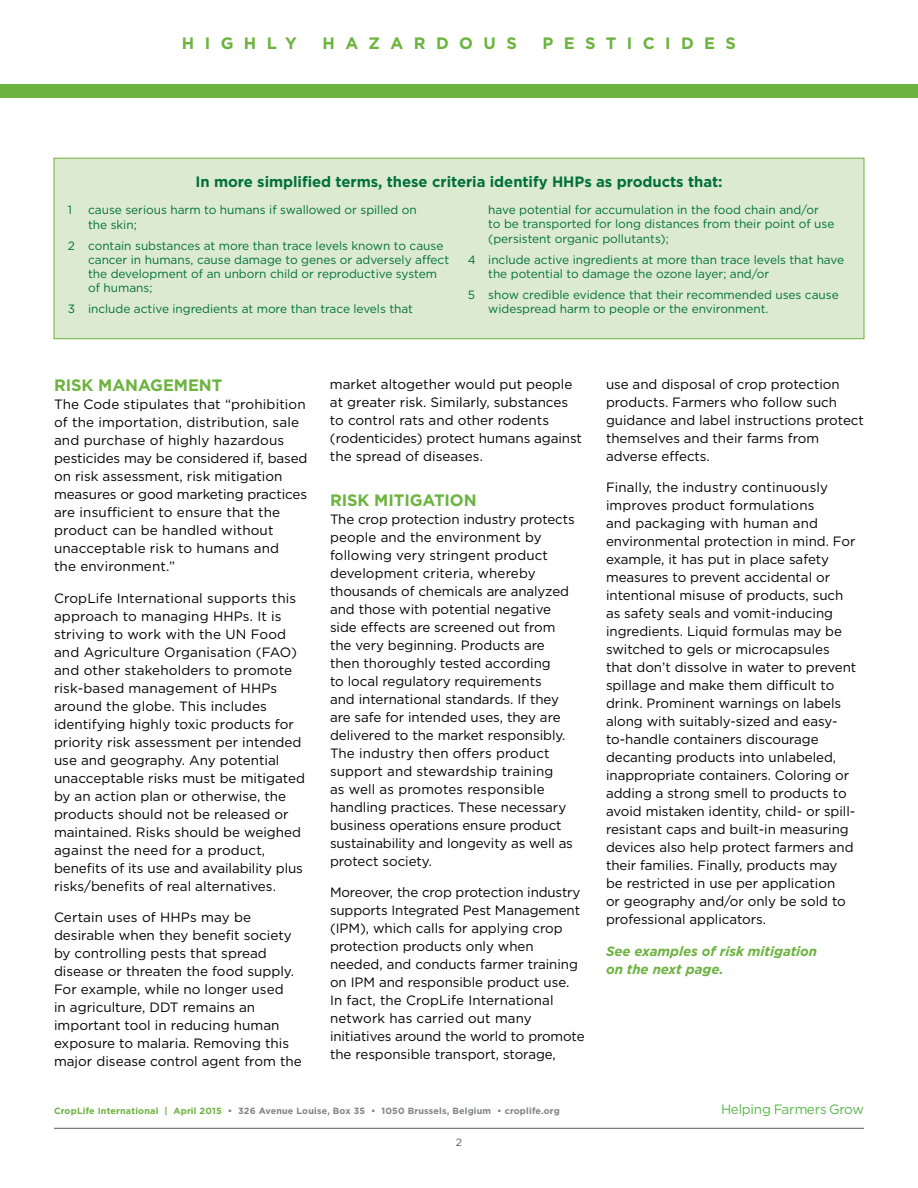
<style>
.page{position:relative;width:918px;height:1188px;background:#fff}
.page>*{position:absolute;margin:0;border:0;box-sizing:border-box;transform-origin:0 0}
.t1{font:700 16.5px "Gotham";letter-spacing:-.005em;color:#6cb33f}
.t2{font:700 16.5px "Gotham";letter-spacing:.635em;color:#6cb33f}
.t3{font:700 15px "Gotham";letter-spacing:-.005em;color:#00703c}
.t4{font:13.5px/18px "Gotham";letter-spacing:-.005em;color:#000}
.t5{font:italic 700 13.5px/18.3px "Gotham";letter-spacing:-.005em;color:#6cb33f}
.t6{font:13.5px "Gotham";letter-spacing:-.02em;color:#58b947}
.t7{font:12px/14.2px "Gotham";letter-spacing:-.005em;color:#00703c}
.t8{font:10.5px "Gotham";color:#58595b}
.t9{font:700 9px "Gotham";letter-spacing:.02em;color:#808285}
.s1{color:#6cb33f}
</style>
<div class="page">
<hr style="left:54px;top:1128px;width:810px;height:1px;background:#58595b">
<div style="left:0;top:84px;width:918px;height:14px;background:#6cb33f"></div>
<div style="left:54px;top:158px;width:810px;height:181px;background:#dcead0"></div>
<div style="left:54px;top:158px;width:810px;height:181px;border:1px solid #6cb33f"></div>
<p class="t1" style="left:182px;top:32px;width:116px">HIGHLY</p>
<p class="t2" style="left:323px;top:32px;width:196px">HAZARDOUS</p>
<p class="t2" style="left:543px;top:32px;width:195px">PESTICIDES</p>
<p class="t3" style="left:195px;top:172px;width:529px">In more simplified terms, these criteria identify HHPs as products that:</p>
<p class="t7" style="left:68px;top:203px;width:6px">1</p>
<p class="t7" style="left:88px;top:203px;width:330px">cause serious harm to humans if swallowed or spilled on the skin;</p>
<p class="t7" style="left:88px;top:238px;width:363px;text-indent:-20px">2 contain substances at more than trace levels known to cause cancer in humans, cause damage to genes or adversely affect the development of an unborn child or reproductive system of humans;</p>
<p class="t7" style="left:68px;top:302px;width:347px">3 include active ingredients at more than trace levels that</p>
<p class="t7" style="left:488px;top:203px;width:348px">have potential for accumulation in the food chain and/or<br>to be transported for long distances from their point of use (persistent organic pollutants);</p>
<p class="t7" style="left:488px;top:252px;width:357px;text-indent:-20px">4 include active ingredients at more than trace levels that have the potential to damage the ozone layer; and/or</p>
<p class="t7" style="left:488px;top:287px;width:352px;text-indent:-20px">5 show credible evidence that their recommended uses cause widespread harm to people or the environment.</p>
<p class="t1" style="left:54px;top:374px;width:170px">RISK MANAGEMENT</p>
<p class="t4" style="left:54px;top:395px;width:255px">The Code stipulates that “prohibition of the importation, distribution, sale and purchase of highly hazardous pesticides may be considered if, based on risk assessment, risk mitigation measures or good marketing practices are insufficient to ensure that the product can be handled without unacceptable risk to humans and<br>the environment.”</p>
<p class="t4" style="left:54px;top:589px;width:253px">CropLife International supports this approach to managing HHPs. It is striving to work with the UN Food and Agriculture Organisation (FAO) and other stakeholders to promote risk-based management of HHPs around the globe. This includes identifying highly toxic products for priority risk assessment per intended use and geography. Any potential unacceptable risks must be mitigated by an action plan or otherwise, the products should not be released or maintained. Risks should be weighed against the need for a product, benefits of its use and availability plus risks/benefits of real alternatives.</p>
<p class="t4" style="left:54px;top:908px;width:249px">Certain uses of HHPs may be desirable when they benefit society by controlling pests that spread disease or threaten the food supply.<br>For example, while no longer used<br>in agriculture, DDT remains an important tool in reducing human exposure to malaria. Removing this major disease control agent from the</p>
<p class="t4" style="left:330px;top:375px;width:253px">market altogether would put people at greater risk. Similarly, substances to control rats and other rodents (rodenticides) protect humans against the spread of diseases.</p>
<p class="t1" style="left:330px;top:489px;width:148px">RISK MITIGATION</p>
<p class="t4" style="left:330px;top:510px;width:246px">The crop protection industry protects people and the environment by following very stringent product development criteria, whereby thousands of chemicals are analyzed and those with potential negative side effects are screened out from the very beginning. Products are then thoroughly tested according<br>to local regulatory requirements<br>and international standards. If they are safe for intended uses, they are delivered to the market responsibly.<br>The industry then offers product support and stewardship training<br>as well as promotes responsible handling practices. These necessary business operations ensure product sustainability and longevity as well as protect society.</p>
<p class="t4" style="left:330px;top:883px;width:256px">Moreover, the crop protection industry supports Integrated Pest Management (IPM), which calls for applying crop protection products only when needed, and conducts farmer training on IPM and responsible product use.<br>In fact, the CropLife International network has carried out many initiatives around the world to promote the responsible transport, storage,</p>
<p class="t4" style="left:606px;top:375px;width:259px">use and disposal of crop protection products. Farmers who follow such guidance and label instructions protect themselves and their farms from adverse effects.</p>
<p class="t4" style="left:606px;top:478px;width:252px">Finally, the industry continuously improves product formulations<br>and packaging with human and environmental protection in mind. For example, it has put in place safety measures to prevent accidental or intentional misuse of products, such as safety seals and vomit-inducing ingredients. Liquid formulas may be switched to gels or microcapsules that don’t dissolve in water to prevent spillage and make them difficult to drink. Prominent warnings on labels along with suitably-sized and easy&shy;to-handle containers discourage decanting products into unlabeled, inappropriate containers. Coloring or adding a strong smell to products to avoid mistaken identity, child- or spill&shy;resistant caps and built-in measuring devices also help protect farmers and their families. Finally, products may be restricted in use per application<br>or geography and/or only be sold to professional applicators.</p>
<p class="t5" style="left:606px;top:942px;width:213px">See examples of risk mitigation on the next page.</p>
<p class="t9" style="left:54px;top:1105px;width:507px"><span class="s1">CropLife International | April 2015</span> • 326 Avenue Louise, Box 35 • 1050 Brussels, Belgium • croplife.org</p>
<p class="t6" style="left:721px;top:1101px;width:144px">Helping Farmers Grow</p>
<p class="t8" style="left:456px;top:1136px;width:8px">2</p>
</div>
